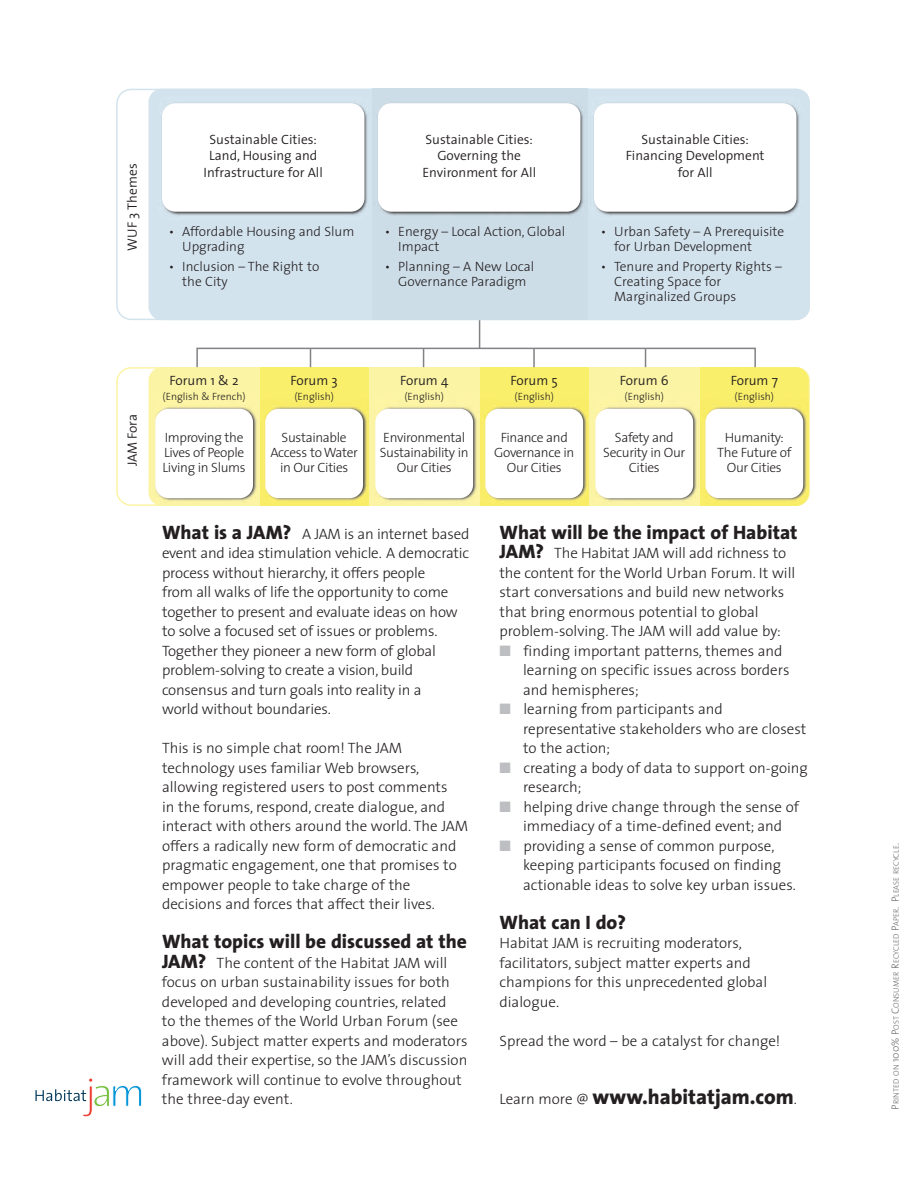
<style>
.page{position:relative;width:918px;height:1188px;background:#fff}
.page>*{position:absolute;margin:0;border:0;box-sizing:border-box;transform-origin:0 0}
.t1{font:800 21px "The Sans";color:#231f20}
.t2{font:800 19.5px "The Sans";color:#231f20}
.t3{font:300 15px/19.5px "The Sans";color:#231f20}
.t4{font:300 13.5px/15px "The Sans";letter-spacing:-.015em;color:#231f20}
.t5{font:300 13.5px/16.5px "The Sans";color:#231f20;text-align:center}
.t6{font:300 10.5px "The Sans";color:#231f20}
.t7{font:300 7.8px "The Sans";color:#6d6e71}
.s1{font-weight:800;font-size:19.5px}
.s2{color:#bdbec1}
.s3{font-weight:300;font-size:15px}
.s4{font-size:10.5px}
</style>
<div class="page">
<svg style="left:116px;top:367px;width:694px;height:139px"></svg>
<hr style="left:479px;top:318px;width:1px;height:30px;background:#808285">
<svg style="left:116px;top:89px;width:694px;height:231px;background:#d8e6f0"></svg>
<div style="left:373px;top:89px;width:215px;height:231px;background:#cddde8"></div>
<img style="left:158px;top:96px;width:213px;height:125px;border-radius:14px">
<img style="left:590px;top:96px;width:213px;height:125px;border-radius:14px">
<img style="left:374px;top:96px;width:213px;height:125px;border-radius:14px">
<div style="left:260px;top:367px;width:108px;height:139px;background:#faef6a"></div>
<img style="left:265px;top:407px;width:102px;height:94px">
<img style="left:155px;top:400px;width:103px;height:104px">
<img style="left:376px;top:400px;width:102px;height:104px">
<img style="left:596px;top:400px;width:102px;height:104px">
<div style="left:480px;top:367px;width:109px;height:139px;background:#faef6a"></div>
<img style="left:485px;top:406px;width:102px;height:95px">
<div style="left:700px;top:367px;width:109px;height:139px;background:#faef6a;border-radius:14px"></div>
<img style="left:701px;top:406px;width:108px;height:100px">
<div style="left:162px;top:103px;width:202px;height:109px;background:#fff;border-radius:14px"></div>
<div style="left:594px;top:103px;width:202px;height:109px;background:#fff;border-radius:14px"></div>
<div style="left:378px;top:103px;width:202px;height:109px;background:#fff;border-radius:14px"></div>
<div style="left:196px;top:348px;width:560px;height:20px;border:2px solid #808285"></div>
<svg style="left:310px;top:348px;width:1px;height:19px"></svg>
<svg style="left:423px;top:348px;width:1px;height:19px"></svg>
<svg style="left:533px;top:348px;width:2px;height:19px"></svg>
<svg style="left:645px;top:348px;width:1px;height:19px"></svg>
<div style="left:155px;top:409px;width:98px;height:89px;background:#fff;border-radius:14px"></div>
<div style="left:265px;top:409px;width:98px;height:89px;background:#fff;border-radius:14px"></div>
<div style="left:375px;top:409px;width:98px;height:89px;background:#fff;border-radius:14px"></div>
<div style="left:485px;top:409px;width:98px;height:89px;background:#fff;border-radius:14px"></div>
<div style="left:595px;top:409px;width:98px;height:89px;background:#fff;border-radius:14px"></div>
<div style="left:705px;top:409px;width:98px;height:89px;background:#fff;border-radius:14px"></div>
<svg style="left:35px;top:1078px;width:107px;height:39px"></svg>
<p class="t5" style="left:126px;top:251px;width:89px;rotate:-90deg">WUF 3 Themes</p>
<p class="t5" style="left:204px;top:132px;width:121px">Sustainable Cities:<br>Land, Housing and<br>Infrastructure for All</p>
<p class="t4" style="left:182px;top:225px;width:174px;text-indent:-14px">• Affordable Housing and Slum<br>Upgrading</p>
<p class="t4" style="left:182px;top:260px;width:139px;text-indent:-14px">• Inclusion – The Right to the City</p>
<p class="t5" style="left:422px;top:132px;width:115px">Sustainable Cities:<br>Governing the<br>Environment for All</p>
<p class="t5" style="left:626px;top:132px;width:140px">Sustainable Cities:<br>Financing Development for All</p>
<p class="t4" style="left:398px;top:225px;width:168px;text-indent:-14px">• Energy – Local Action, Global<br>Impact</p>
<p class="t4" style="left:385px;top:260px;width:151px;text-align:center">• Planning – A New Local<br>Governance Paradigm</p>
<p class="t4" style="left:614px;top:225px;width:172px;text-indent:-14px">• Urban Safety – A Prerequisite for Urban Development</p>
<p class="t4" style="left:614px;top:260px;width:169px;text-indent:-14px">• Tenure and Property Rights –<br>Creating Space for<br>Marginalized Groups</p>
<p class="t5" style="left:126px;top:466px;width:54px;rotate:-90deg">JAM Fora</p>
<p class="t5" style="left:170px;top:374px;width:71px">Forum 1 &amp; 2</p>
<p class="t6" style="left:163px;top:393px;width:85px">(English &amp; French)</p>
<p class="t5" style="left:291px;top:374px;width:49px">Forum 3</p>
<p class="t6" style="left:294px;top:393px;width:41px">(English)</p>
<p class="t5" style="left:400px;top:374px;width:50px">Forum 4</p>
<p class="t6" style="left:404px;top:393px;width:41px">(English)</p>
<p class="t5" style="left:511px;top:374px;width:49px">Forum 5</p>
<p class="t6" style="left:515px;top:393px;width:41px">(English)</p>
<p class="t5" style="left:620px;top:374px;width:50px">Forum 6</p>
<p class="t6" style="left:625px;top:393px;width:41px">(English)</p>
<p class="t5" style="left:731px;top:374px;width:49px">Forum 7</p>
<p class="t6" style="left:735px;top:393px;width:41px">(English)</p>
<p class="t4" style="left:163px;top:431px;width:85px">Improving the<br>Lives of People<br>Living in Slums</p>
<p class="t4" style="left:270px;top:431px;width:89px;text-align:center">Sustainable<br>Access to Water in Our Cities</p>
<p class="t4" style="left:380px;top:431px;width:90px;text-align:center">Environmental<br>Sustainability in<br>Our Cities</p>
<p class="t4" style="left:494px;top:431px;width:82px;text-align:center">Finance and<br>Governance in<br>Our Cities</p>
<p class="t4" style="left:603px;top:431px;width:84px;text-align:center">Safety and<br>Security in Our<br>Cities</p>
<p class="t4" style="left:717px;top:431px;width:76px;text-align:center">Humanity:<br>The Future of<br>Our Cities</p>
<p class="t3" style="left:162px;top:526px;width:309px"><span class="s1">What is a JAM?</span> A JAM is an internet based event and idea stimulation vehicle. A democratic process without hierarchy, it offers people<br>from all walks of life the opportunity to come together to present and evaluate ideas on how to solve a focused set of issues or problems.<br>Together they pioneer a new form of global problem-solving to create a vision, build consensus and turn goals into reality in a<br>world without boundaries.</p>
<p class="t3" style="left:162px;top:740px;width:308px">This is no simple chat room! The JAM technology uses familiar Web browsers, allowing registered users to post comments<br>in the forums, respond, create dialogue, and interact with others around the world. The JAM offers a radically new form of democratic and pragmatic engagement, one that promises to empower people to take charge of the decisions and forces that affect their lives.</p>
<h2 class="t2" style="left:162px;top:935px;width:307px">What topics will be discussed at the</h2>
<p class="t3" style="left:162px;top:955px;width:307px"><span class="s1">JAM?</span> The content of the Habitat JAM will focus on urban sustainability issues for both developed and developing countries, related<br>to the themes of the World Urban Forum (see above). Subject matter experts and moderators will add their expertise, so the JAM’s discussion framework will continue to evolve throughout the three-day event.</p>
<h2 class="t2" style="left:500px;top:525px;width:299px">What will be the impact of Habitat</h2>
<p class="t3" style="left:499px;top:545px;width:297px"><span class="s1">JAM?</span> The Habitat JAM will add richness to the content for the World Urban Forum. It will start conversations and build new networks that bring enormous potential to global problem-solving. The JAM will add value by:</p>
<p class="t3" style="left:523px;top:643px;width:268px;text-indent:-24px"><span class="s2">■</span> finding important patterns, themes and learning on specific issues across borders and hemispheres;</p>
<p class="t3" style="left:523px;top:701px;width:285px;text-indent:-24px"><span class="s2">■</span> learning from participants and representative stakeholders who are closest to the action;</p>
<p class="t3" style="left:523px;top:760px;width:286px;text-indent:-24px"><span class="s2">■</span> creating a body of data to support on-going research;</p>
<p class="t3" style="left:499px;top:799px;width:301px;text-align:center"><span class="s2">■</span> helping drive change through the sense of immediacy of a time-defined event; and</p>
<p class="t3" style="left:523px;top:838px;width:274px;text-indent:-24px"><span class="s2">■</span> providing a sense of common purpose, keeping participants focused on finding actionable ideas to solve key urban issues.</p>
<h2 class="t2" style="left:500px;top:915px;width:128px">What can I do?</h2>
<p class="t3" style="left:500px;top:935px;width:269px">Habitat JAM is recruiting moderators, facilitators, subject matter experts and champions for this unprecedented global dialogue.</p>
<p class="t3" style="left:500px;top:1033px;width:282px">Spread the word – be a catalyst for change!</p>
<h1 class="t1" style="left:500px;top:1089px;width:299px"><span class="s3">Learn more @</span> www.habitatjam.com<span class="s3">.</span></h1>
<p class="t7" style="left:893px;top:1110px;width:268px;rotate:-90deg"><span class="s4">P</span>RINTED ON <span class="s4">100% P</span>OST <span class="s4">C</span>ONSUMER <span class="s4">R</span>ECYCLED <span class="s4">P</span>APER<span class="s4">. P</span>LEASE RECYCLE<span class="s4">.</span></p>
</div>
